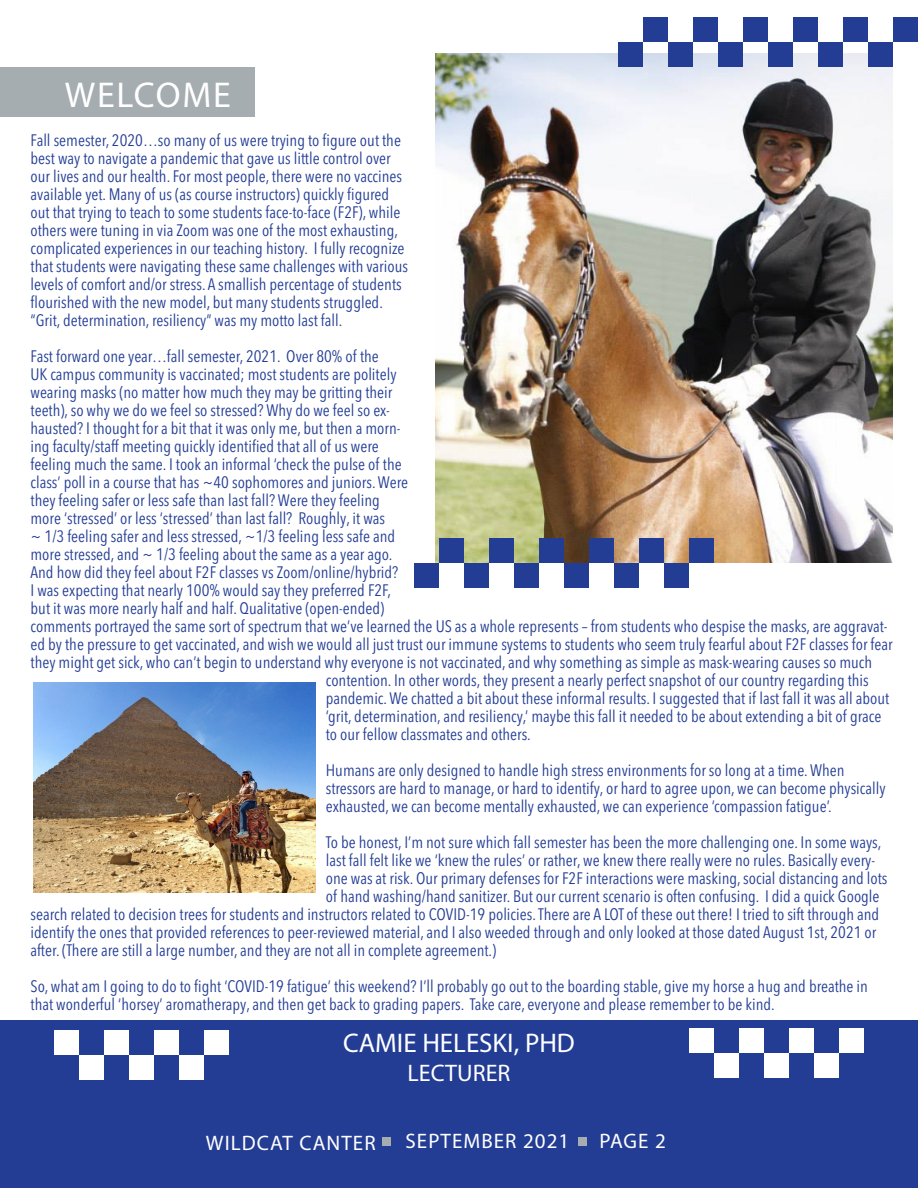
<style>
.page{position:relative;width:918px;height:1188px;background:#fff}
.page>*{position:absolute;margin:0;border:0;box-sizing:border-box;transform-origin:0 0}
.t1{font:36px "Myriad Pro";letter-spacing:.05em;color:#fff}
.t2{font:27px "Myriad Pro";color:#fff}
.t3{font:24px "Myriad Pro";color:#fff}
.t4{font:21px "Myriad Pro";letter-spacing:.05em;color:#fff}
.t5{font:condensed 16.5px/18px "Avenir Next LT Pro";color:#233d95}
</style>
<div class="page">
<div style="left:0;top:67px;width:255px;height:50px;background:#a5adb0"></div>
<div style="left:0;top:1021px;width:918px;height:167px;background:#233d95"></div>
<img style="left:435px;top:54px;width:457px;height:509px">
<div style="left:618px;top:42px;width:25px;height:25px;background:#233d95"></div>
<div style="left:643px;top:17px;width:25px;height:25px;background:#233d95"></div>
<div style="left:668px;top:42px;width:25px;height:25px;background:#233d95"></div>
<div style="left:693px;top:17px;width:25px;height:25px;background:#233d95"></div>
<div style="left:718px;top:42px;width:25px;height:25px;background:#233d95"></div>
<div style="left:743px;top:17px;width:25px;height:25px;background:#233d95"></div>
<div style="left:768px;top:42px;width:25px;height:25px;background:#233d95"></div>
<div style="left:793px;top:17px;width:25px;height:25px;background:#233d95"></div>
<div style="left:818px;top:42px;width:25px;height:25px;background:#233d95"></div>
<div style="left:843px;top:17px;width:25px;height:25px;background:#233d95"></div>
<div style="left:868px;top:42px;width:25px;height:25px;background:#233d95"></div>
<div style="left:893px;top:17px;width:25px;height:25px;background:#233d95"></div>
<div style="left:414px;top:563px;width:25px;height:25px;background:#233d95"></div>
<div style="left:439px;top:538px;width:25px;height:25px;background:#233d95"></div>
<div style="left:464px;top:563px;width:25px;height:25px;background:#233d95"></div>
<div style="left:489px;top:538px;width:25px;height:25px;background:#233d95"></div>
<div style="left:514px;top:563px;width:25px;height:25px;background:#233d95"></div>
<div style="left:539px;top:538px;width:25px;height:25px;background:#233d95"></div>
<div style="left:564px;top:563px;width:25px;height:25px;background:#233d95"></div>
<div style="left:589px;top:538px;width:25px;height:25px;background:#233d95"></div>
<div style="left:614px;top:563px;width:25px;height:25px;background:#233d95"></div>
<div style="left:639px;top:538px;width:25px;height:25px;background:#233d95"></div>
<div style="left:664px;top:563px;width:25px;height:25px;background:#233d95"></div>
<div style="left:689px;top:538px;width:25px;height:25px;background:#233d95"></div>
<div style="left:54px;top:1030px;width:25px;height:25px;background:#fff"></div>
<div style="left:79px;top:1055px;width:25px;height:25px;background:#fff"></div>
<div style="left:104px;top:1030px;width:25px;height:25px;background:#fff"></div>
<div style="left:129px;top:1055px;width:25px;height:25px;background:#fff"></div>
<div style="left:154px;top:1030px;width:25px;height:25px;background:#fff"></div>
<div style="left:179px;top:1055px;width:25px;height:25px;background:#fff"></div>
<div style="left:204px;top:1030px;width:25px;height:25px;background:#fff"></div>
<div style="left:689px;top:1028px;width:25px;height:25px;background:#fff"></div>
<div style="left:714px;top:1053px;width:25px;height:25px;background:#fff"></div>
<div style="left:739px;top:1028px;width:25px;height:25px;background:#fff"></div>
<div style="left:764px;top:1053px;width:25px;height:25px;background:#fff"></div>
<div style="left:789px;top:1028px;width:25px;height:25px;background:#fff"></div>
<div style="left:814px;top:1053px;width:25px;height:25px;background:#fff"></div>
<div style="left:839px;top:1028px;width:25px;height:25px;background:#fff"></div>
<img style="left:34px;top:683px;width:281px;height:210px">
<div style="left:382px;top:1137px;width:9px;height:9px;background:#a5adb0"></div>
<div style="left:578px;top:1137px;width:9px;height:9px;background:#a5adb0"></div>
<p class="t1" style="left:65px;top:72px;width:168px">WELCOME</p>
<p class="t5" style="left:31px;top:131px;width:379px">Fall semester, 2020…so many of us were trying to figure out the best way to navigate a pandemic that gave us little control over our lives and our health. For most people, there were no vaccines available yet. Many of us (as course instructors) quickly figured out that trying to teach to some students face-to-face (F2F), while others were tuning in via Zoom was one of the most exhausting, complicated experiences in our teaching history. I fully recognize that students were navigating these same challenges with various levels of comfort and/or stress. A smallish percentage of students flourished with the new model, but many students struggled. “Grit, determination, resiliency” was my motto last fall.</p>
<p class="t5" style="left:31px;top:347px;width:350px">Fast forward one year…fall semester, 2021. Over 80% of the</p>
<p class="t5" style="left:31px;top:365px;width:367px">UK campus community is vaccinated; most students are politely</p>
<p class="t5" style="left:31px;top:383px;width:363px">wearing masks (no matter how much they may be gritting their</p>
<p class="t5" style="left:31px;top:401px;width:361px">teeth), so why we do we feel so stressed? Why do we feel so ex-</p>
<p class="t5" style="left:31px;top:419px;width:371px">hausted? I thought for a bit that it was only me, but then a morn-</p>
<p class="t5" style="left:31px;top:437px;width:350px">ing faculty/staff meeting quickly identified that all of us were</p>
<p class="t5" style="left:31px;top:455px;width:373px">feeling much the same. I took an informal ‘check the pulse of the</p>
<p class="t5" style="left:31px;top:473px;width:379px">class’ poll in a course that has ~40 sophomores and juniors. Were</p>
<p class="t5" style="left:31px;top:491px;width:351px">they feeling safer or less safe than last fall? Were they feeling</p>
<p class="t5" style="left:31px;top:509px;width:356px">more ‘stressed’ or less ‘stressed’ than last fall? Roughly, it was</p>
<p class="t5" style="left:31px;top:527px;width:366px">~ 1/3 feeling safer and less stressed, ~1/3 feeling less safe and</p>
<p class="t5" style="left:31px;top:545px;width:363px">more stressed, and ~ 1/3 feeling about the same as a year ago.</p>
<p class="t5" style="left:31px;top:563px;width:369px">And how did they feel about F2F classes vs Zoom/online/hybrid?</p>
<p class="t5" style="left:31px;top:581px;width:362px">I was expecting that nearly 100% would say they preferred F2F,</p>
<p class="t5" style="left:31px;top:599px;width:355px">but it was more nearly half and half. Qualitative (open-ended)</p>
<p class="t5" style="left:31px;top:617px;width:859px">comments portrayed the same sort of spectrum that we’ve learned the US as a whole represents – from students who despise the masks, are aggravat-</p>
<p class="t5" style="left:31px;top:635px;width:864px">ed by the pressure to get vaccinated, and wish we would all just trust our immune systems to students who seem truly fearful about F2F classes for fear</p>
<p class="t5" style="left:31px;top:653px;width:843px">they might get sick, who can’t begin to understand why everyone is not vaccinated, and why something as simple as mask-wearing causes so much</p>
<p class="t5" style="left:326px;top:671px;width:545px">contention. In other words, they present a nearly perfect snapshot of our country regarding this</p>
<p class="t5" style="left:326px;top:689px;width:565px">pandemic. We chatted a bit about these informal results. I suggested that if last fall it was all about</p>
<p class="t5" style="left:326px;top:707px;width:557px">‘grit, determination, and resiliency,’ maybe this fall it needed to be about extending a bit of grace</p>
<p class="t5" style="left:326px;top:725px;width:207px">to our fellow classmates and others.</p>
<p class="t5" style="left:326px;top:761px;width:561px">Humans are only designed to handle high stress environments for so long at a time. When stressors are hard to manage, or hard to identify, or hard to agree upon, we can become physically exhausted, we can become mentally exhausted, we can experience ‘compassion fatigue’.</p>
<p class="t5" style="left:326px;top:833px;width:557px">To be honest, I’m not sure which fall semester has been the more challenging one. In some ways,</p>
<p class="t5" style="left:326px;top:851px;width:551px">last fall felt like we ‘knew the rules’ or rather, we knew there really were no rules. Basically every-</p>
<p class="t5" style="left:326px;top:869px;width:563px">one was at risk. Our primary defenses for F2F interactions were masking, social distancing and lots</p>
<p class="t5" style="left:326px;top:887px;width:555px">of hand washing/hand sanitizer. But our current scenario is often confusing. I did a quick Google</p>
<p class="t5" style="left:31px;top:905px;width:850px">search related to decision trees for students and instructors related to COVID-19 policies. There are A LOT of these out there! I tried to sift through and</p>
<p class="t5" style="left:31px;top:923px;width:847px">identify the ones that provided references to peer-reviewed material, and I also weeded through and only looked at those dated August 1st, 2021 or</p>
<p class="t5" style="left:31px;top:941px;width:467px">after. (There are still a large number, and they are not all in complete agreement.)</p>
<p class="t5" style="left:31px;top:977px;width:839px">So, what am I going to do to fight ‘COVID-19 fatigue’ this weekend? I’ll probably go out to the boarding stable, give my horse a hug and breathe in that wonderful ‘horsey’ aromatherapy, and then get back to grading papers. Take care, everyone and please remember to be kind.</p>
<p class="t2" style="left:343px;top:1026px;width:233px">CAMIE HELESKI, PHD</p>
<p class="t3" style="left:408px;top:1058px;width:104px">LECTURER</p>
<p class="t4" style="left:206px;top:1130px;width:171px">WILDCAT CANTER</p>
<p class="t4" style="left:406px;top:1128px;width:165px">SEPTEMBER 2021</p>
<p class="t4" style="left:600px;top:1128px;width:68px">PAGE 2</p>
</div>
